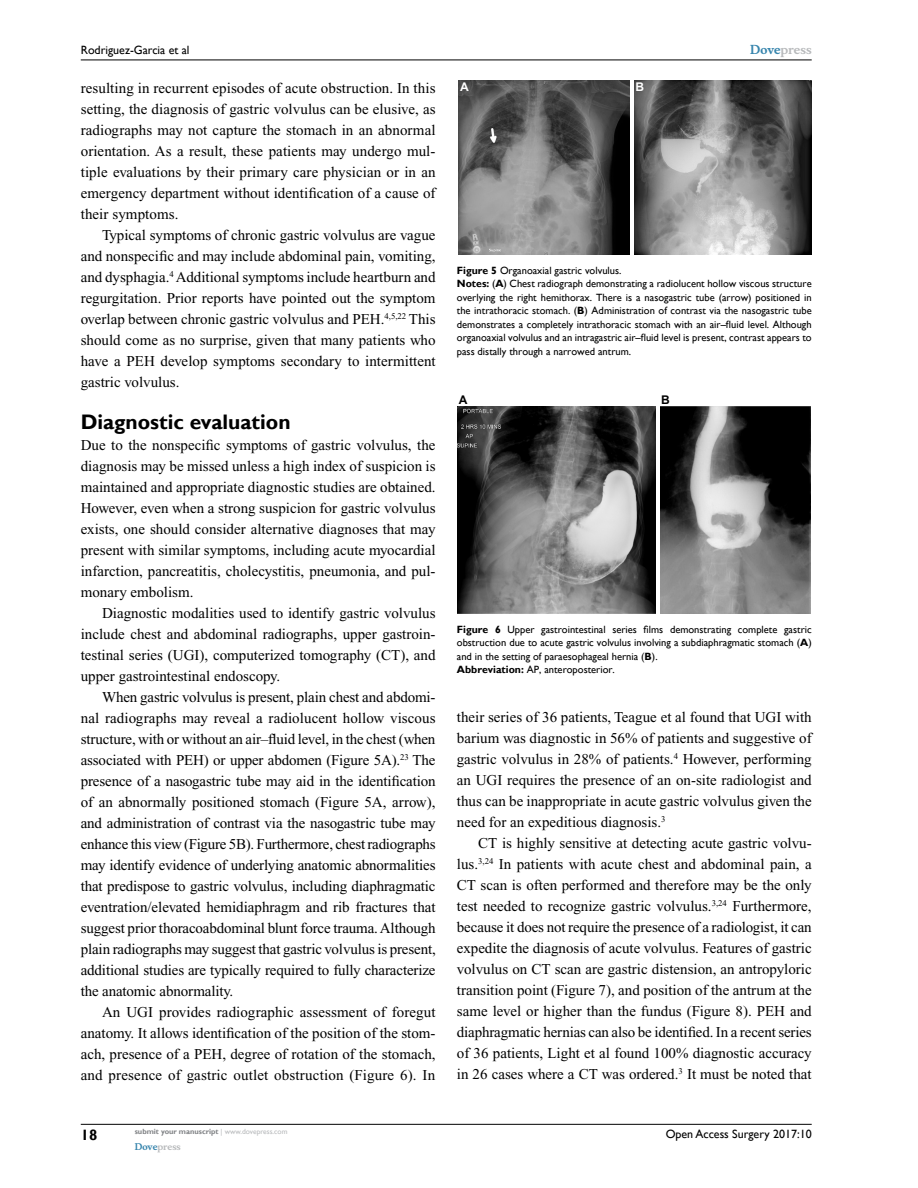
<style>
.page{position:relative;width:918px;height:1188px;background:#fff}
.page>*{position:absolute;margin:0;border:0;box-sizing:border-box;transform-origin:0 0}
.t1{font:700 21px "Gill Sans";color:#000}
.t2{font:15px/21px "Times New Roman";color:#000;text-align:justify}
.t3{font:700 15px "Gill Sans";color:#000}
.t4{font:12px "Gill Sans";color:#000}
.t5{font:700 12px "Musee";color:#b8babc}
.t6{font:700 12px "Arial";color:#fff}
.t7{font:700 12px "Arial";color:#000}
.t8{font:10.5px/13.5px "Gill Sans";color:#000}
.t9{font:700 9px "Musee";color:#b8babc}
.t10{font:700 7.5px "Gill Sans";color:#808285}
.s1{color:#3785ad}
.s2{font-weight:700}
.s3{font-weight:400;color:#b8babc}
</style>
<div class="page">
<hr style="left:81px;top:1124px;width:731px;height:1px;background:#000">
<hr style="left:81px;top:60px;width:731px;height:1px;background:#000">
<img style="left:459px;top:81px;width:171px;height:174px">
<img style="left:634px;top:81px;width:178px;height:174px">
<img style="left:458px;top:407px;width:198px;height:206px">
<img style="left:660px;top:407px;width:151px;height:206px">
<p class="t4" style="left:81px;top:43px;width:110px">Rodriguez-Garcia et al</p>
<p class="t2" style="left:81px;top:77px;width:356px">resulting in recurrent episodes of acute obstruction. In this setting, the diagnosis of gastric volvulus can be elusive, as radiographs may not capture the stomach in an abnormal orientation. As a result, these patients may undergo mul&shy;tiple evaluations by their primary care physician or in an emergency department without identification of a cause of their symptoms.</p>
<p class="t2" style="left:81px;top:224px;width:357px;text-indent:21px">Typical symptoms of chronic gastric volvulus are vague and nonspecific and may include abdominal pain, vomiting, and dysphagia.<sup>4</sup> Additional symptoms include heartburn and regurgitation. Prior reports have pointed out the symptom overlap between chronic gastric volvulus and PEH.<sup>4,5,22</sup> This should come as no surprise, given that many patients who have a PEH develop symptoms secondary to intermittent gastric volvulus.</p>
<h1 class="t1" style="left:81px;top:409px;width:211px">Diagnostic evaluation</h1>
<p class="t2" style="left:81px;top:434px;width:356px">Due to the nonspecific symptoms of gastric volvulus, the diagnosis may be missed unless a high index of suspicion is maintained and appropriate diagnostic studies are obtained.<br>However, even when a strong suspicion for gastric volvulus exists, one should consider alternative diagnoses that may present with similar symptoms, including acute myocardial infarction, pancreatitis, cholecystitis, pneumonia, and pul&shy;monary embolism.</p>
<p class="t2" style="left:81px;top:602px;width:356px;text-indent:21px">Diagnostic modalities used to identify gastric volvulus include chest and abdominal radiographs, upper gastroin&shy;testinal series (UGI), computerized tomography (CT), and upper gastrointestinal endoscopy.</p>
<p class="t2" style="left:81px;top:686px;width:357px;text-indent:21px">When gastric volvulus is present, plain chest and abdomi&shy;nal radiographs may reveal a radiolucent hollow viscous structure, with or without an air–fluid level, in the chest (when associated with PEH) or upper abdomen (Figure 5A).<sup>23</sup> The presence of a nasogastric tube may aid in the identification of an abnormally positioned stomach (Figure 5A, arrow), and administration of contrast via the nasogastric tube may enhance this view (Figure 5B). Furthermore, chest radiographs may identify evidence of underlying anatomic abnormalities that predispose to gastric volvulus, including diaphragmatic eventration/elevated hemidiaphragm and rib fractures that suggest prior thoracoabdominal blunt force trauma. Although plain radiographs may suggest that gastric volvulus is present, additional studies are typically required to fully characterize the anatomic abnormality.</p>
<p class="t2" style="left:81px;top:1001px;width:356px;text-indent:21px">An UGI provides radiographic assessment of foregut anatomy. It allows identification of the position of the stom&shy;ach, presence of a PEH, degree of rotation of the stomach, and presence of gastric outlet obstruction (Figure 6). In</p>
<p class="t6" style="left:460px;top:80px;width:10px">A</p>
<p class="t6" style="left:635px;top:80px;width:10px">B</p>
<p class="t5" style="left:750px;top:43px;width:63px"><span class="s1">Dove</span>press</p>
<p class="t8" style="left:457px;top:264px;width:356px"><span class="s2">Figure 5</span> Organoaxial gastric volvulus.<br><span class="s2">Notes:</span> (<span class="s2">A</span>) Chest radiograph demonstrating a radiolucent hollow viscous structure overlying the right hemithorax. There is a nasogastric tube (arrow) positioned in the intrathoracic stomach. (<span class="s2">B</span>) Administration of contrast via the nasogastric tube demonstrates a completely intrathoracic stomach with an air–fluid level. Although organoaxial volvulus and an intragastric air–fluid level is present, contrast appears to pass distally through a narrowed antrum.</p>
<p class="t7" style="left:459px;top:393px;width:10px">A</p>
<p class="t7" style="left:661px;top:393px;width:10px">B</p>
<p class="t8" style="left:457px;top:623px;width:356px"><span class="s2">Figure 6</span> Upper gastrointestinal series films demonstrating complete gastric obstruction due to acute gastric volvulus involving a subdiaphragmatic stomach (<span class="s2">A</span>) and in the setting of paraesophageal hernia (<span class="s2">B</span>).<br><span class="s2">Abbreviation:</span> AP, anteroposterior.</p>
<p class="t2" style="left:457px;top:707px;width:356px">their series of 36 patients, Teague et al found that UGI with barium was diagnostic in 56% of patients and suggestive of gastric volvulus in 28% of patients.<sup>4</sup> However, performing an UGI requires the presence of an on-site radiologist and thus can be inappropriate in acute gastric volvulus given the need for an expeditious diagnosis.<sup>3</sup></p>
<p class="t2" style="left:457px;top:833px;width:356px;text-indent:21px">CT is highly sensitive at detecting acute gastric volvu&shy;lus.<sup>3,24</sup> In patients with acute chest and abdominal pain, a CT scan is often performed and therefore may be the only test needed to recognize gastric volvulus.<sup>3,24</sup> Furthermore, because it does not require the presence of a radiologist, it can expedite the diagnosis of acute volvulus. Features of gastric volvulus on CT scan are gastric distension, an antropyloric transition point (Figure 7), and position of the antrum at the same level or higher than the fundus (Figure 8). PEH and diaphragmatic hernias can also be identified. In a recent series of 36 patients, Light et al found 100% diagnostic accuracy in 26 cases where a CT was ordered.<sup>3</sup> It must be noted that</p>
<p class="t3" style="left:81px;top:1126px;width:18px">18</p>
<p class="t10" style="left:135px;top:1127px;width:154px">submit your manuscript <span class="s3">| www.dovepress.com</span></p>
<p class="t9" style="left:135px;top:1141px;width:48px"><span class="s1">Dove</span>press</p>
<p class="t4" style="left:666px;top:1127px;width:148px">Open Access Surgery 2017:10</p>
</div>
